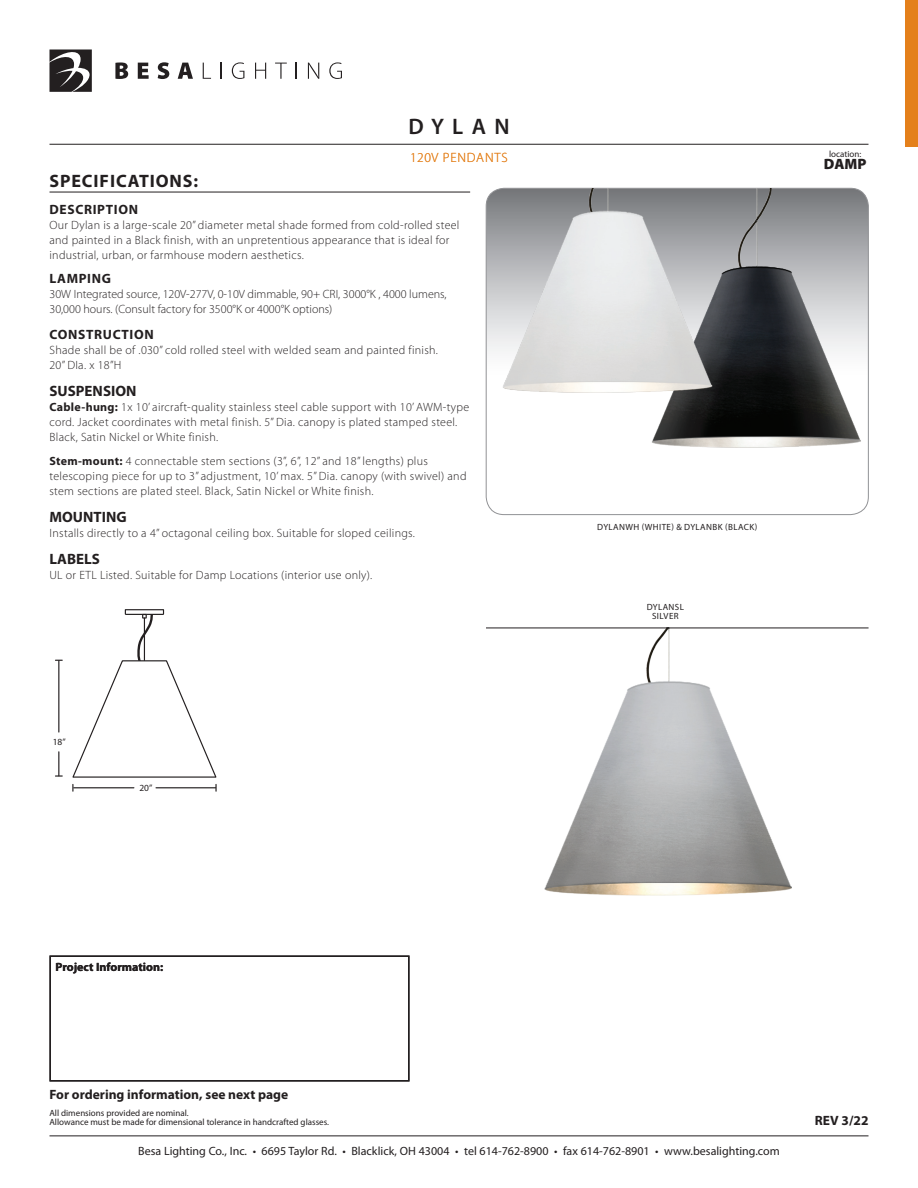
<style>
.page{position:relative;width:918px;height:1188px;background:#fff}
.page>*{position:absolute;margin:0;border:0;box-sizing:border-box;transform-origin:0 0}
.t1{font:600 22.5px "Myriad Pro";letter-spacing:.365em;color:#231f20}
.t2{font:700 18px "Myriad Pro";letter-spacing:.05em;color:#231f20}
.t3{font:700 15px "Myriad Pro";color:#231f20}
.t4{font:900 15px "Myriad Pro";color:#231f20}
.t5{font:700 13.5px "Myriad Pro";letter-spacing:.005em;color:#231f20}
.t6{font:700 13.5px "Myriad Pro";letter-spacing:.05em;color:#231f20}
.t7{font:300 13.5px "Myriad Pro";letter-spacing:.06em;color:#e4801b}
.t8{font:300 12px/15px "Myriad Pro";letter-spacing:.025em;color:#231f20}
.t9{font:300 12px/15px "Myriad Pro";color:#231f20}
.t10{font:12px "Myriad Pro";color:#231f20}
.t11{font:700 12px "Myriad Pro";color:#231f20}
.t12{font:9.45px "Myriad Pro";color:#231f20}
.t13{font:9px/9px "Myriad Pro";color:#231f20}
.t14{font:9px/9px "Myriad Pro";letter-spacing:.045em;color:#231f20;text-align:center}
.s1{font-weight:700}
</style>
<div class="page">
<hr style="left:50px;top:1136px;width:818px;height:1px;background:#231f20">
<svg style="left:115px;top:62px;width:13px;height:17px"></svg>
<svg style="left:138px;top:63px;width:11px;height:16px"></svg>
<svg style="left:158px;top:62px;width:11px;height:17px"></svg>
<svg style="left:178px;top:63px;width:15px;height:16px"></svg>
<svg style="left:203px;top:63px;width:8px;height:16px"></svg>
<svg style="left:221px;top:63px;width:1px;height:16px"></svg>
<svg style="left:232px;top:62px;width:12px;height:17px"></svg>
<svg style="left:255px;top:63px;width:11px;height:16px"></svg>
<svg style="left:275px;top:63px;width:12px;height:16px"></svg>
<svg style="left:296px;top:63px;width:1px;height:16px"></svg>
<svg style="left:308px;top:63px;width:11px;height:16px"></svg>
<svg style="left:329px;top:62px;width:13px;height:17px"></svg>
<svg style="left:50px;top:50px;width:42px;height:42px"></svg>
<hr style="left:50px;top:144px;width:818px;height:1px;background:#231f20">
<div style="left:905px;top:1px;width:13px;height:146px;background:#e4801b"></div>
<hr style="left:50px;top:192px;width:420px;height:1px;background:#231f20">
<div style="left:50px;top:956px;width:360px;height:126px;border:2px solid #231f20"></div>
<img style="left:652px;top:188px;width:217px;height:303px">
<img style="left:485px;top:188px;width:261px;height:248px">
<img style="left:544px;top:629px;width:248px;height:267px">
<hr style="left:486px;top:628px;width:383px;height:1px;background:#231f20">
<svg style="left:55px;top:752px;width:7px;height:25px"></svg>
<hr style="left:58px;top:661px;width:1px;height:71px;background:#231f20">
<hr style="left:74px;top:787px;width:60px;height:1px;background:#231f20">
<hr style="left:156px;top:787px;width:60px;height:1px;background:#231f20">
<svg style="left:215px;top:784px;width:2px;height:7px"></svg>
<svg style="left:72px;top:609px;width:145px;height:169px"></svg>
<h1 class="t1" style="left:408px;top:113px;width:103px">Dylan</h1>
<p class="t7" style="left:410px;top:149px;width:99px">120V pendants</p>
<p class="t13" style="left:829px;top:149px;width:34px">location:</p>
<p class="t4" style="left:824px;top:154px;width:44px">DAMP</p>
<h2 class="t2" style="left:50px;top:170px;width:150px">SPECIFICATIONS:</h2>
<p class="t6" style="left:50px;top:201px;width:90px">DESCRIPTION</p>
<p class="t8" style="left:50px;top:218px;width:411px">Our Dylan is a large-scale 20” diameter metal shade formed from cold-rolled steel and painted in a Black finish, with an unpretentious appearance that is ideal for industrial, urban, or farmhouse modern aesthetics.</p>
<p class="t6" style="left:50px;top:270px;width:63px">LAMPING</p>
<p class="t9" style="left:50px;top:287px;width:399px">30W Integrated source, 120V-277V, 0-10V dimmable, 90+ CRI, 3000°K , 4000 lumens,<br>30,000 hours. (Consult factory for 3500°K or 4000°K options)</p>
<p class="t6" style="left:50px;top:325px;width:106px">CONSTRUCTION</p>
<p class="t8" style="left:50px;top:342px;width:390px">Shade shall be of .030” cold rolled steel with welded seam and painted finish.<br>20” DIa. x 18”H</p>
<p class="t3" style="left:50px;top:381px;width:88px">SUSPENSION</p>
<p class="t8" style="left:50px;top:399px;width:421px"><span class="s1">Cable-hung:</span> 1x 10’ aircraft-quality stainless steel cable support with 10’ AWM-type cord. Jacket coordinates with metal finish. 5” Dia. canopy is plated stamped steel.<br>Black, Satin Nickel or White finish.</p>
<p class="t8" style="left:50px;top:453px;width:419px"><span class="s1">Stem-mount:</span> 4 connectable stem sections (3”, 6”, 12” and 18” lengths) plus telescoping piece for up to 3” adjustment, 10’ max. 5” Dia. canopy (with swivel) and stem sections are plated steel. Black, Satin Nickel or White finish.</p>
<p class="t3" style="left:50px;top:507px;width:79px">MOUNTING</p>
<p class="t8" style="left:50px;top:525px;width:367px">Installs directly to a 4” octagonal ceiling box. Suitable for sloped ceilings.</p>
<p class="t3" style="left:50px;top:549px;width:52px">LABELS</p>
<p class="t8" style="left:50px;top:567px;width:324px">UL or ETL Listed. Suitable for Damp Locations (interior use only).</p>
<p class="t12" style="left:53px;top:736px;width:14px">18”</p>
<p class="t12" style="left:139px;top:782px;width:14px">20”</p>
<p class="t14" style="left:597px;top:523px;width:162px">dylanwh (white) &amp; dylanbk (black)</p>
<p class="t14" style="left:647px;top:602px;width:39px">Dylansl silver</p>
<p class="t11" style="left:56px;top:959px;width:109px">Project Information:</p>
<p class="t5" style="left:50px;top:1086px;width:240px">For ordering information, see next page</p>
<p class="t13" style="left:50px;top:1108px;width:281px">All dimensions provided are nominal.<br>Allowance must be made for dimensional tolerance in handcrafted glasses.</p>
<p class="t10" style="left:138px;top:1144px;width:643px">Besa Lighting Co., Inc. • 6695 Taylor Rd. • Blacklick, OH 43004 • tel 614-762-8900 • fax 614-762-8901 • www.besalighting.com</p>
<p class="t5" style="left:815px;top:1112px;width:55px">REV 3/22</p>
</div>
